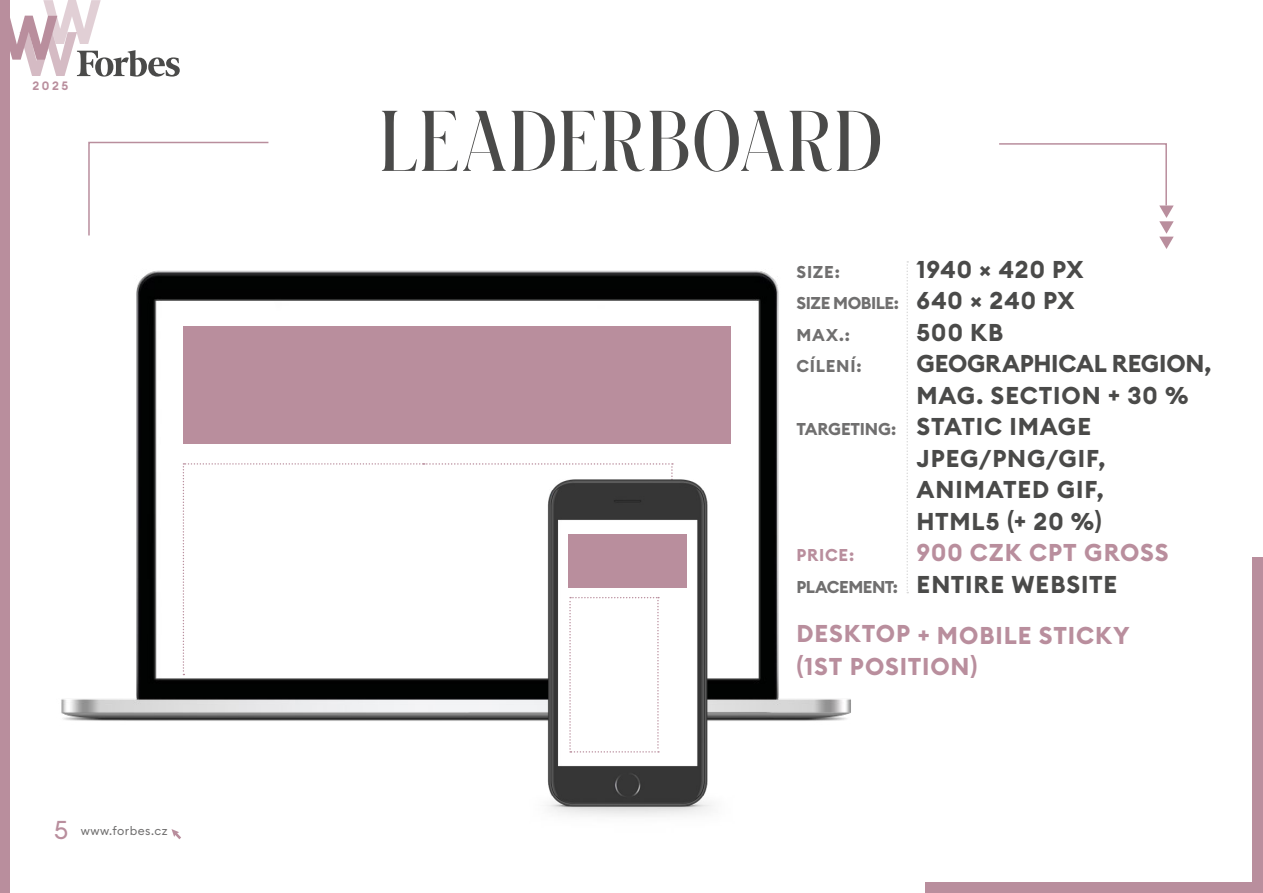
<style>
.page{position:relative;width:1263px;height:893px;background:#fff}
.page>*{position:absolute;margin:0;border:0;box-sizing:border-box;transform-origin:0 0}
.t1{font:600 80.1px "Schnyder Cond L";letter-spacing:.04em;color:#4a4a49}
.vychozi{font:25.5px "Euclid Circular B";color:#b98e9d}
.t2{font:700 24px "Euclid Circular B";letter-spacing:.035em;color:#4a4a49}
.t3{font:700 24px/31.5px "Euclid Circular B";letter-spacing:.04em;color:#b98e9d}
.t4{font:700 24px "Euclid Circular B";letter-spacing:-.01em;color:#4a4a49}
.t5{font:700 16.95px "Euclid Circular B";letter-spacing:-.025em;color:#706f6f}
.t6{font:700 16.95px "Euclid Circular B";letter-spacing:.035em;color:#706f6f}
.t7{font:700 16.95px "Euclid Circular B";letter-spacing:.045em;color:#b98e9d}
.t8{font:12px "Euclid Circular B";letter-spacing:.04em;color:#706f6f}
.t9{font:600 12px "Euclid Circular B";color:#b98e9d}
.s1{font-size:24px;color:#4a4a49}
.s2{font-size:16.95px;color:#706f6f}
</style>
<div class="page">
<svg style="left:171px;top:829px;width:10px;height:10px"></svg>
<img style="left:61px;top:270px;width:790px;height:451px">
<div style="left:183px;top:326px;width:548px;height:117px;background:#b98e9d"></div>
<svg style="left:906px;top:261px;width:2px;height:332px"></svg>
<svg style="left:9px;top:0;width:171px;height:77px"></svg>
<div style="left:0;top:0;width:9px;height:893px;background:#b98e9d"></div>
<div style="left:1252px;top:557px;width:11px;height:336px;background:#b98e9d"></div>
<div style="left:926px;top:882px;width:337px;height:11px;background:#b98e9d"></div>
<img style="left:529px;top:429px;width:217px;height:387px">
<div style="left:568px;top:534px;width:119px;height:53px;background:#b98e9d"></div>
<svg style="left:183px;top:463px;width:490px;height:290px"></svg>
<svg style="left:88px;top:141px;width:181px;height:95px"></svg>
<svg style="left:999px;top:143px;width:175px;height:106px"></svg>
<p class="t9" style="left:33px;top:78px;width:37px">2025</p>
<p class="vychozi" style="left:54px;top:814px;width:16px">5</p>
<p class="t8" style="left:81px;top:823px;width:88px">www.forbes.cz</p>
<p class="t1" style="left:380px;top:88px;width:504px">LEADERBOARD</p>
<p class="t6" style="left:796px;top:261px;width:45px">SIZE:</p>
<p class="t2" style="left:916px;top:254px;width:168px">1940 × 420 PX</p>
<p class="t5" style="left:796px;top:292px;width:279px">SIZE MOBILE: <span class="s1">640 × 240 PX</span></p>
<p class="t6" style="left:796px;top:324px;width:55px">MAX.:</p>
<p class="t2" style="left:916px;top:317px;width:88px">500 KB</p>
<p class="t6" style="left:796px;top:355px;width:66px">CÍLENÍ:</p>
<p class="t4" style="left:916px;top:348px;width:296px">GEOGRAPHICAL REGION,</p>
<p class="t2" style="left:916px;top:380px;width:273px">MAG. SECTION + 30 %</p>
<p class="t2" style="left:796px;top:411px;width:296px"><span class="s2">TARGETING:</span> STATIC IMAGE</p>
<p class="t2" style="left:916px;top:443px;width:190px">JPEG/PNG/GIF,</p>
<p class="t2" style="left:916px;top:474px;width:189px">ANIMATED GIF,</p>
<p class="t2" style="left:916px;top:506px;width:187px">HTML5 (+ 20 %)</p>
<p class="t7" style="left:796px;top:544px;width:59px">PRICE:</p>
<p class="t3" style="left:916px;top:537px;width:253px">900 CZK CPT GROSS</p>
<p class="t2" style="left:796px;top:569px;width:322px"><span class="s2">PLACEMENT:</span> ENTIRE WEBSITE</p>
<p class="t3" style="left:796px;top:620px;width:335px">DESKTOP + MOBILE STICKY (1ST POSITION)</p>
</div>
